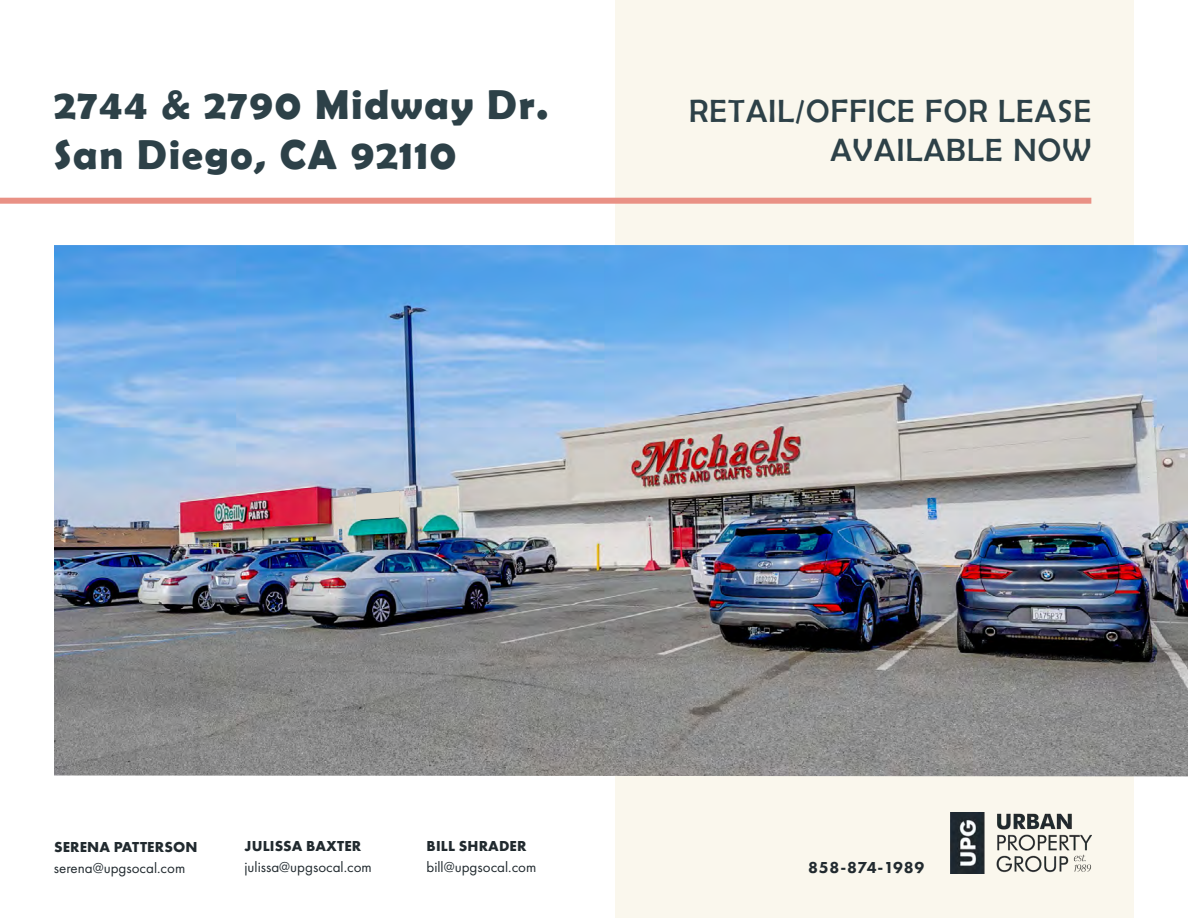
<style>
.page{position:relative;width:1188px;height:918px;background:#fff}
.page>*{position:absolute;margin:0;border:0;box-sizing:border-box;transform-origin:0 0}
.t1{font:700 42px "Berlin Sans FB Demi";letter-spacing:.04em;color:#2d4148}
.t2{font:32.25px "Berlin Sans FB";letter-spacing:.04em;color:#2d4148}
.Copy_-_Gray{font:800 16.5px "Futura PT";letter-spacing:.04em;color:#212a2f}
.Copy_-_Gray-2{font:15px "Futura PT";color:#212a2f}
.Copy_-_Gray-3{font:700 15px "Futura PT";letter-spacing:.01em;color:#212a2f}
</style>
<div class="page">
<div style="left:616px;top:0;width:518px;height:918px;background:#faf7ed"></div>
<img style="left:950px;top:812px;width:141px;height:61px">
<img style="left:54px;top:245px;width:1134px;height:531px">
<div style="left:0;top:198px;width:1091px;height:6px;background:#e99185"></div>
<svg style="left:356px;top:491px;width:43px;height:29px"></svg>
<p class="t1" style="left:54px;top:80px;width:496px">2744 &amp; 2790 Midway Dr.</p>
<p class="t1" style="left:54px;top:131px;width:404px">San Diego, CA 92110</p>
<p class="t2" style="left:689px;top:93px;width:404px">RETAIL/OFFICE FOR LEASE</p>
<p class="t2" style="left:830px;top:132px;width:262px">AVAILABLE NOW</p>
<p class="Copy_-_Gray-3" style="left:54px;top:837px;width:145px">SERENA PATTERSON</p>
<p class="Copy_-_Gray-2" style="left:54px;top:860px;width:133px">serena@upgsocal.com</p>
<p class="Copy_-_Gray-3" style="left:245px;top:836px;width:118px">JULISSA BAXTER</p>
<p class="Copy_-_Gray-2" style="left:244px;top:858px;width:129px">julissa@upgsocal.com</p>
<p class="Copy_-_Gray-3" style="left:427px;top:836px;width:101px">BILL SHRADER</p>
<p class="Copy_-_Gray-2" style="left:427px;top:858px;width:111px">bill@upgsocal.com</p>
<p class="Copy_-_Gray" style="left:808px;top:858px;width:118px">858-874-1989</p>
</div>
